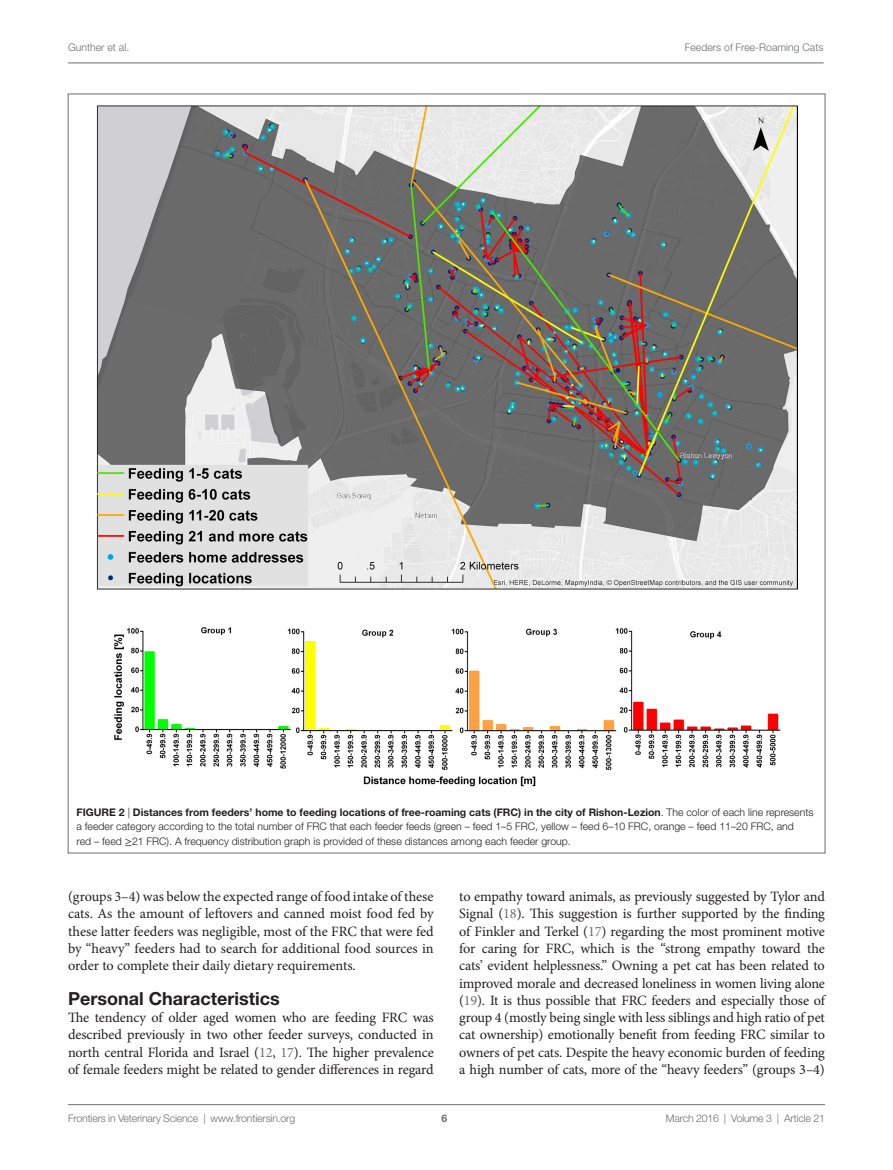
<style>
.page{position:relative;width:893px;height:1170px;background:#fff}
.page>*{position:absolute;margin:0;border:0;box-sizing:border-box;transform-origin:0 0}
.t1{font:700 18px "Helvetica Neue LT Std";color:#231f20}
.t2{font:14.25px/17.2px "Minion Pro";letter-spacing:-.01em;color:#231f20;text-align:justify}
.t3{font:300 10.5px/14.2px "Helvetica Neue LT Std";color:#231f20}
.t4{font:300 10.5px "Helvetica Neue LT Std";letter-spacing:-.015em;color:#6c6d70}
.t5{font:700 10.5px "Helvetica Neue LT Std";color:#6c6d70}
.s1{font-weight:700}
.s2{font-family:"STIX General";font-weight:400}
.s3{color:#6c6d70}
</style>
<div class="page">
<img style="left:96px;top:105px;width:701px;height:681px">
<hr style="left:68px;top:1104px;width:757px;height:1px;background:#6c6d70">
<hr style="left:68px;top:63px;width:756px;height:1px;background:#6c6d70">
<p class="t4" style="left:68px;top:41px;width:63px">Gunther et al.</p>
<p class="t4" style="left:685px;top:41px;width:140px">Feeders of Free-Roaming Cats</p>
<p class="t3" style="left:77px;top:805px;width:738px"><span class="s1">FIG URE 2</span> | <span class="s1">Distances from feeders’ home to feeding locations of free-roaming cats (FRC) in the city of Rishon-Lezion</span>. The color of each line represents a feeder category according to the total number of FRC that each feeder feeds (green – feed 1–5 FRC, yellow – feed 6–10 FRC, orange – feed 11–20 FRC, and<br>red – feed <span class="s2">≥</span>21 FRC). A frequency distribution graph is provided of these distances among each feeder group.</p>
<p class="t2" style="left:68px;top:888px;width:367px">(groups 3–4) was below the expected range of food intake of these cats. As the amount of leftovers and canned moist food fed by these latter feeders was negligible, most of the FRC that were fed by “heavy” feeders had to search for additional food sources in order to complete their daily dietary requirements.</p>
<p class="t1" style="left:68px;top:987px;width:213px">Personal Characteristics</p>
<p class="t2" style="left:68px;top:1008px;width:367px">The tendency of older aged women who are feeding FRC was described previously in two other feeder surveys, conducted in north central Florida and Israel (<span class="s3">12</span>, <span class="s3">17</span>). The higher prevalence of female feeders might be related to gender differences in regard</p>
<p class="t2" style="left:459px;top:888px;width:367px">to empathy toward animals, as previously suggested by Tylor and Signal (<span class="s3">18</span>). This suggestion is further supported by the finding of Finkler and Terkel (<span class="s3">17</span>) regarding the most prominent motive for caring for FRC, which is the “strong empathy toward the cats’ evident helplessness.” Owning a pet cat has been related to improved morale and decreased loneliness in women living alone (<span class="s3">19</span>). It is thus possible that FRC feeders and especially those of group 4 (mostly being single with less siblings and high ratio of pet cat ownership) emotionally benefit from feeding FRC similar to owners of pet cats. Despite the heavy economic burden of feeding a high number of cats, more of the “heavy feeders” (groups 3–4)</p>
<p class="t4" style="left:68px;top:1111px;width:229px">Frontiers in Veterinary Science | www.frontiersin.org</p>
<p class="t5" style="left:441px;top:1111px;width:7px">6</p>
<p class="t4" style="left:666px;top:1111px;width:161px">March 2016 | Volume 3 | Article 21</p>
</div>
